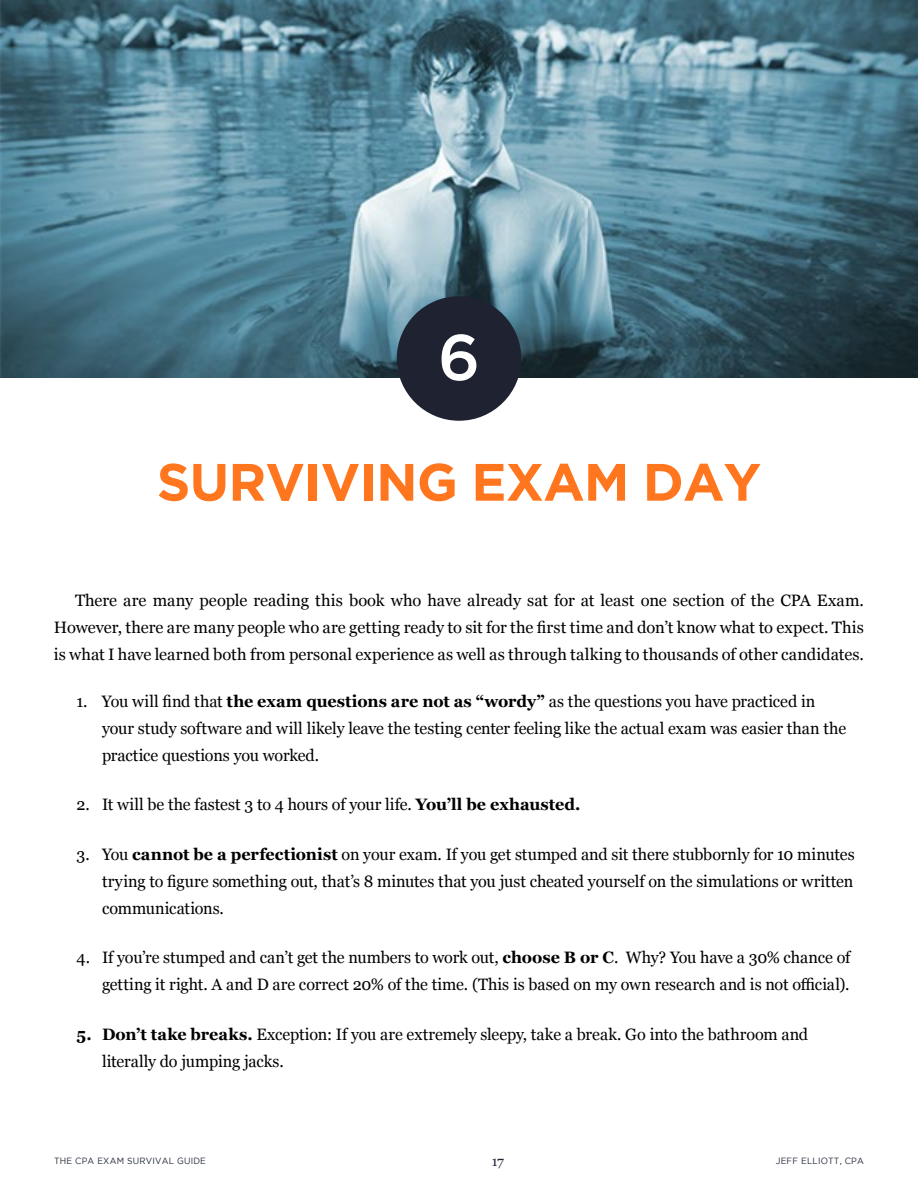
<style>
.page{position:relative;width:918px;height:1188px;background:#fff}
.page>*{position:absolute;margin:0;border:0;box-sizing:border-box;transform-origin:0 0}
.t1{font:500 64.5px "Gotham";color:#fff}
.t2{font:700 52.5px "Gotham";letter-spacing:-.015em;color:#ff761e}
.t3{font:16.5px/27px "Georgia";letter-spacing:-.005em;color:#000;text-align:justify}
.t4{font:13.5px "Georgia";color:#1e2534}
.t5{font:9px "Gotham";letter-spacing:.025em;color:#1e2534;scale:.95 1}
.s1{font-weight:700}
</style>
<div class="page">
<img style="left:0;top:0;width:918px;height:378px">
<div style="left:397px;top:296px;width:124px;height:125px;background:#1f2231;border-radius:50%"></div>
<h1 class="t1" style="left:438px;top:320px;width:44px">6</h1>
<h2 class="t2" style="left:157px;top:462px;width:606px">SURVIVING EXAM DAY</h2>
<p class="t3" style="left:54px;top:588px;width:812px;text-indent:21px">There are many people reading this book who have already sat for at least one section of the CPA Exam.<br>However, there are many people who are getting ready to sit for the 昀椀rst time and don’t know what to expect. This is what I have learned both from personal experience as well as through talking to thousands of other candidates.</p>
<p class="t3" style="left:102px;top:689px;width:746px;text-align:left;text-indent:-26px">1. You will 昀椀nd that <span class="s1">the exam questions are not as “wordy”</span> as the questions you have practiced in your study software and will likely leave the testing center feeling like the actual exam was easier than the practice questions you worked.</p>
<p class="t3" style="left:77px;top:793px;width:505px">2. It will be the fastest 3 to 4 hours of your life. <span class="s1">You’ll be exhausted.</span></p>
<p class="t3" style="left:102px;top:842px;width:754px;text-indent:-25px">3. You <span class="s1">cannot be a perfectionist</span> on your exam. If you get stumped and sit there stubbornly for 10 minutes trying to 昀椀gure something out, that’s 8 minutes that you just cheated yourself on the simulations or written communications.</p>
<p class="t3" style="left:77px;top:946px;width:775px;text-align:right">4. If you’re stumped and can’t get the numbers to work out, <span class="s1">choose B or C</span>. Why? You have a 30% chance of getting it right. A and D are correct 20% of the time. (This is based on my own research and is not o昀케cial).</p>
<p class="t3" style="left:102px;top:1021px;width:708px;text-indent:-25px"><span class="s1">5. Don’t take breaks.</span> Exception: If you are extremely sleepy, take a break. Go into the bathroom and literally do jumping jacks.</p>
<p class="t5" style="left:54px;top:1158px;width:162px">THE CPA EXAM SURVIVAL GUIDE</p>
<p class="t5" style="left:776px;top:1158px;width:94px">JEFF ELLIOTT, CPA</p>
<p class="t4" style="left:492px;top:1156px;width:14px">17</p>
</div>
